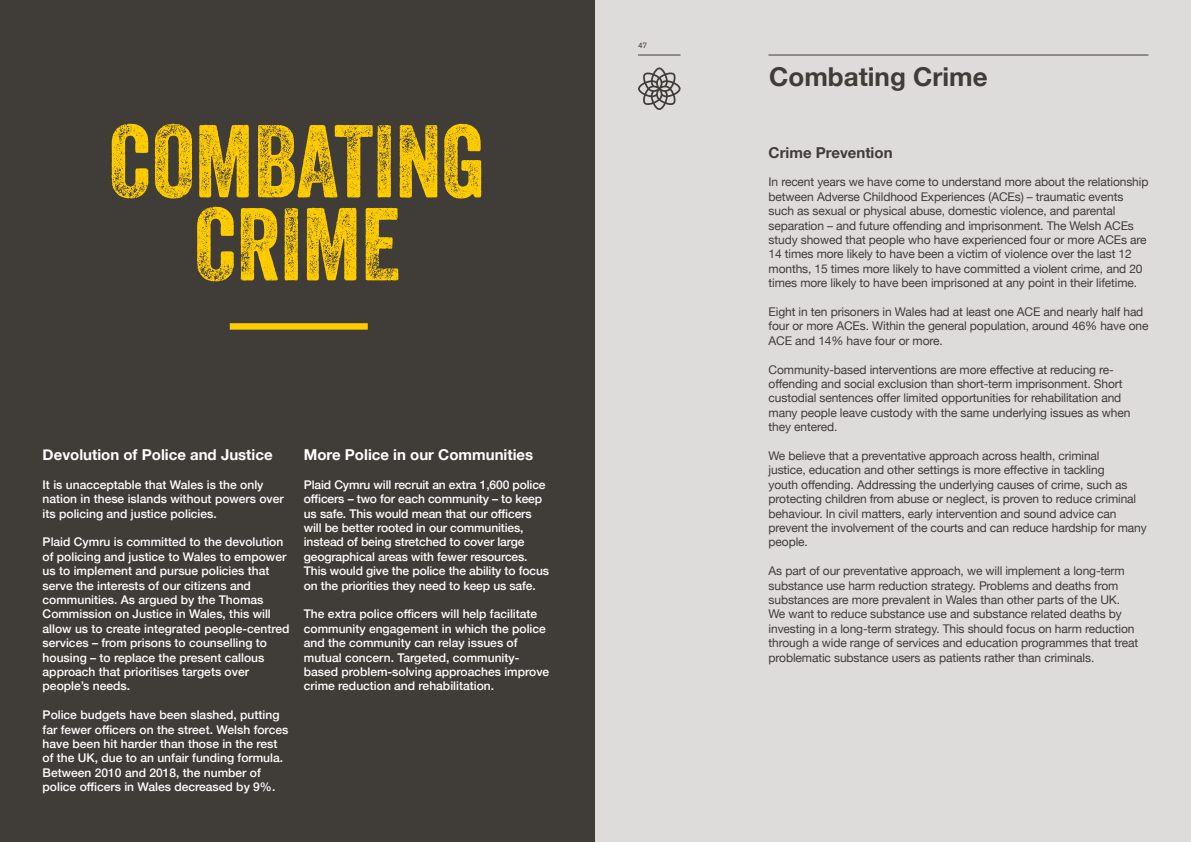
<style>
.page{position:relative;width:1191px;height:842px;background:#fff}
.page>*{position:absolute;margin:0;border:0;box-sizing:border-box;transform-origin:0 0}
.t1{font:100px/83px "Veneer Two";color:#fc0;text-align:center}
.t2{font:700 26px "Helvetica Neue";color:#403c38}
.t3{font:700 15px "Helvetica Neue";color:#fff}
.t4{font:700 15px "Helvetica Neue";color:#403c38}
.t5{font:12px/14.4px "Helvetica Neue";letter-spacing:-.01em;color:#403c38}
.t6{font:500 12px/14.4px "Helvetica Neue";color:#fff}
.t7{font:8px "Akzidenz Grotesk BE";color:#403c38}
</style>
<div class="page">
<div style="left:0;top:0;width:696px;height:842px;background:#403c38"></div>
<div style="left:233px;top:323px;width:131px;height:7px;background:#fc0"></div>
<div style="left:595px;top:0;width:596px;height:842px;background:#dedbdb"></div>
<hr style="left:638px;top:55px;width:42px;height:1px;background:#403c38">
<hr style="left:768px;top:55px;width:380px;height:1px;background:#403c38">
<svg style="left:638px;top:67px;width:42px;height:43px"></svg>
<h1 class="t1" style="left:109px;top:119px;width:378px">COMBATING<br>CRIME</h1>
<p class="t3" style="left:43px;top:443px;width:231px">Devolution of Police and Justice</p>
<p class="t6" style="left:43px;top:476px;width:243px">It is unacceptable that Wales is the only nation in these islands without powers over its policing and justice policies.</p>
<p class="t6" style="left:43px;top:534px;width:248px">Plaid Cymru is committed to the devolution of policing and justice to Wales to empower us to implement and pursue policies that serve the interests of our citizens and communities. As argued by the Thomas Commission on Justice in Wales, this will allow us to create integrated people-centred services – from prisons to counselling to housing – to replace the present callous approach that prioritises targets over people’s needs.</p>
<p class="t6" style="left:43px;top:707px;width:247px">Police budgets have been slashed, putting far fewer officers on the street. Welsh forces have been hit harder than those in the rest of the UK, due to an unfair funding formula.<br>Between 2010 and 2018, the number of police officers in Wales decreased by 9%.</p>
<p class="t3" style="left:304px;top:443px;width:231px">More Police in our Communities</p>
<p class="t6" style="left:304px;top:476px;width:247px">Plaid Cymru will recruit an extra 1,600 police officers – two for each community – to keep us safe. This would mean that our officers will be better rooted in our communities, instead of being stretched to cover large geographical areas with fewer resources.<br>This would give the police the ability to focus on the priorities they need to keep us safe.</p>
<p class="t6" style="left:304px;top:606px;width:247px">The extra police officers will help facilitate community engagement in which the police and the community can relay issues of mutual concern. Targeted, community&shy;based problem-solving approaches improve crime reduction and rehabilitation.</p>
<p class="t7" style="left:638px;top:40px;width:10px">47</p>
<h2 class="t2" style="left:769px;top:56px;width:220px">Combating Crime</h2>
<p class="t4" style="left:768px;top:140px;width:125px">Crime Prevention</p>
<p class="t5" style="left:768px;top:176px;width:381px">In recent years we have come to understand more about the relationship between Adverse Childhood Experiences (ACEs) – traumatic events such as sexual or physical abuse, domestic violence, and parental separation – and future offending and imprisonment. The Welsh ACEs study showed that people who have experienced four or more ACEs are 14 times more likely to have been a victim of violence over the last 12 months, 15 times more likely to have committed a violent crime, and 20 times more likely to have been imprisoned at any point in their lifetime.</p>
<p class="t5" style="left:768px;top:305px;width:381px">Eight in ten prisoners in Wales had at least one ACE and nearly half had four or more ACEs. Within the general population, around 46% have one<br>ACE and 14% have four or more.</p>
<p class="t5" style="left:768px;top:363px;width:363px">Community-based interventions are more effective at reducing re&shy;offending and social exclusion than short-term imprisonment. Short custodial sentences offer limited opportunities for rehabilitation and many people leave custody with the same underlying issues as when they entered.</p>
<p class="t5" style="left:768px;top:449px;width:380px">We believe that a preventative approach across health, criminal<br>justice, education and other settings is more effective in tackling<br>youth offending. Addressing the underlying causes of crime, such as protecting children from abuse or neglect, is proven to reduce criminal behaviour. In civil matters, early intervention and sound advice can prevent the involvement of the courts and can reduce hardship for many people.</p>
<p class="t5" style="left:768px;top:564px;width:371px">As part of our preventative approach, we will implement a long-term substance use harm reduction strategy. Problems and deaths from substances are more prevalent in Wales than other parts of the UK.<br>We want to reduce substance use and substance related deaths by investing in a long-term strategy. This should focus on harm reduction through a wide range of services and education programmes that treat problematic substance users as patients rather than criminals.</p>
</div>
